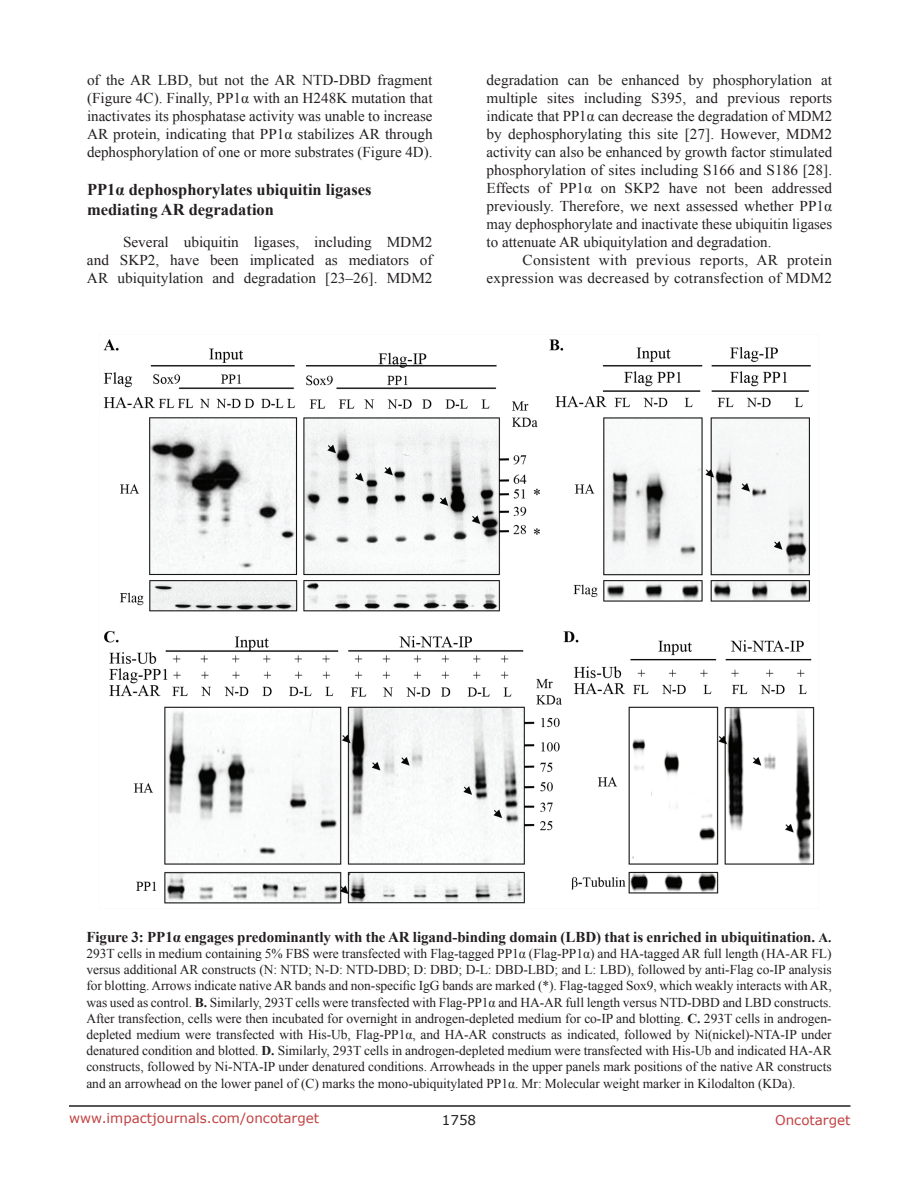
<style>
.page{position:relative;width:918px;height:1188px;background:#fff}
.page>*{position:absolute;margin:0;border:0;box-sizing:border-box;transform-origin:0 0}
.t1{font:700 16.5px/19.8px "Times New Roman";color:#231f20}
.t2{font:15px/18px "Times New Roman";color:#231f20;text-align:justify}
.t3{font:700 15px "Times New Roman";letter-spacing:-.005em;color:#231f20}
.t4{font:15px/18px "Times New Roman";letter-spacing:.02em;color:#231f20;text-align:right}
.t5{font:13.5px/16.2px "Times New Roman";letter-spacing:-.005em;color:#231f20;text-align:justify}
.t6{font:13.5px "Verdana";color:#c24141}
.t7{font:13.5px "Verdana";color:#231f20}
.s1{font-size:13.5px}
.s2{font-weight:700}
</style>
<div class="page">
<hr style="left:69px;top:1105px;width:781px;height:2px;background:#231f20">
<img style="left:103px;top:339px;width:712px;height:565px">
<p class="t2" style="left:87px;top:71px;width:347px">of the AR LBD, but not the AR NTD-DBD fragment (Figure 4C). Finally, PP1α with an H248K mutation that inactivates its phosphatase activity was unable to increase AR protein, indicating that PP1α stabilizes AR through dephosphorylation of one or more substrates (Figure 4D).</p>
<p class="t1" style="left:87px;top:179px;width:286px">PP1α dephosphorylates ubiquitin ligases mediating AR degradation</p>
<p class="t2" style="left:87px;top:232px;width:347px;text-indent:36px">Several ubiquitin ligases, including MDM2 and SKP2, have been implicated as mediators of AR ubiquitylation and degradation [23–26]. MDM2</p>
<p class="t2" style="left:487px;top:71px;width:347px">degradation can be enhanced by phosphorylation at multiple sites including S395, and previous reports indicate that PP1α can decrease the degradation of MDM2 by dephosphorylating this site [27]. However, MDM2 activity can also be enhanced by growth factor stimulated phosphorylation of sites including S166 and S186 [28].<br>Effects of PP1α on SKP2 have not been addressed previously. Therefore, we next assessed whether PP1α may dephosphorylate and inactivate these ubiquitin ligases to attenuate AR ubiquitylation and degradation.</p>
<p class="t4" style="left:487px;top:251px;width:347px">Consistent with previous reports, AR protein expression was decreased by cotransfection of MDM2</p>
<p class="t3" style="left:86px;top:926px;width:747px">Figure 3: PP1α engages predominantly with the AR ligand-binding domain (LBD) that is enriched in ubiquitination. <span class="s1">A.</span></p>
<p class="t5" style="left:86px;top:945px;width:747px">293T cells in medium containing 5% FBS were transfected with Flag-tagged PP1α (Flag-PP1α) and HA-tagged AR full length (HA-AR FL) versus additional AR constructs (N: NTD; N-D: NTD-DBD; D: DBD; D-L: DBD-LBD; and L: LBD), followed by anti-Flag co-IP analysis for blotting. Arrows indicate native AR bands and non-specific IgG bands are marked (*). Flag-tagged Sox9, which weakly interacts with AR, was used as control. <span class="s2">B.</span> Similarly, 293T cells were transfected with Flag-PP1α and HA-AR full length versus NTD-DBD and LBD constructs.<br>After transfection, cells were then incubated for overnight in androgen-depleted medium for co-IP and blotting. <span class="s2">C.</span> 293T cells in androgen&shy;depleted medium were transfected with His-Ub, Flag-PP1α, and HA-AR constructs as indicated, followed by Ni(nickel)-NTA-IP under denatured condition and blotted. <span class="s2">D.</span> Similarly, 293T cells in androgen-depleted medium were transfected with His-Ub and indicated HA-AR constructs, followed by Ni-NTA-IP under denatured conditions. Arrowheads in the upper panels mark positions of the native AR constructs and an arrowhead on the lower panel of (C) marks the mono-ubiquitylated PP1α. Mr: Molecular weight marker in Kilodalton (KDa).</p>
<p class="t6" style="left:69px;top:1109px;width:252px">www.impactjournals.com/oncotarget</p>
<p class="t7" style="left:442px;top:1111px;width:36px">1758</p>
<p class="t6" style="left:775px;top:1111px;width:77px">Oncotarget</p>
</div>
